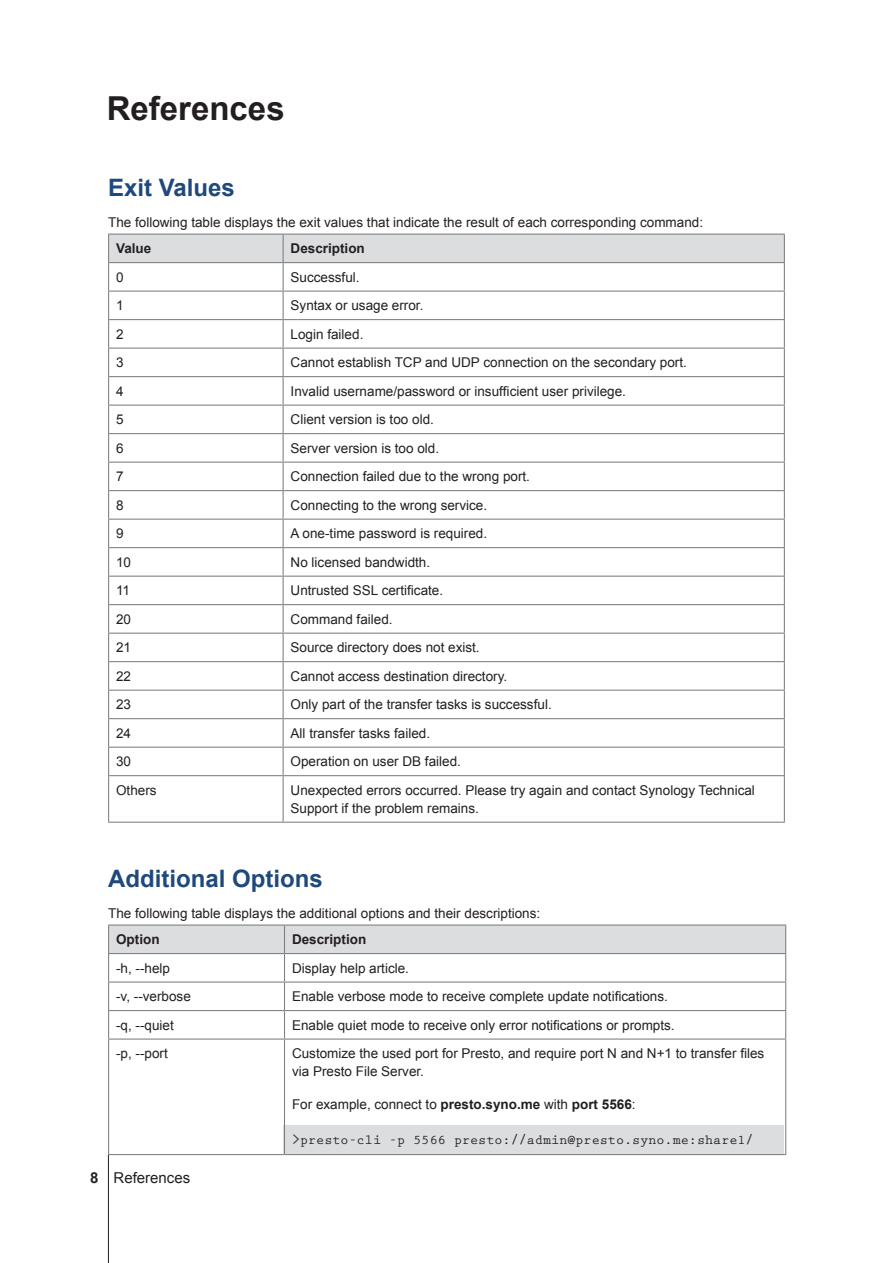
<style>
.page{position:relative;width:893px;height:1263px;background:#fff}
.page>*{position:absolute;margin:0;border:0;box-sizing:border-box;transform-origin:0 0}
.H1-ChapterTitle{font:700 33px "Arial";color:#231f20}
.H3-sidebar{font:700 24px "Arial";color:#1f497d}
.t1{font:15px "Arial";color:#231f20}
.Body-sidebar{font:13.5px/18px "Arial";color:#231f20}
.H4-sidebar{font:13.5px/18px "Arial";color:#231f20}
.Body-sidebar-2{font:700 13.5px "Prestige Elite Std";color:#231f20}
.Body-sidebar-3{font:700 13.5px "Arial";color:#231f20}
.s1{font-weight:700}
</style>
<div class="page">
<hr style="left:108px;top:1155px;width:1px;height:108px;background:#231f20">
<div style="left:284px;top:1125px;width:500px;height:29px;background:#dcdddf"></div>
<svg style="left:108px;top:234px;width:677px;height:541px"></svg>
<hr style="left:108px;top:775px;width:175px;height:1px;background:#7c7e81">
<hr style="left:108px;top:776px;width:1px;height:46px;background:#7c7e81">
<hr style="left:283px;top:775px;width:502px;height:1px;background:#7c7e81">
<hr style="left:283px;top:776px;width:1px;height:46px;background:#7c7e81">
<hr style="left:784px;top:776px;width:1px;height:46px;background:#7c7e81">
<hr style="left:108px;top:822px;width:175px;height:1px;background:#7c7e81">
<hr style="left:283px;top:822px;width:502px;height:1px;background:#7c7e81">
<hr style="left:108px;top:924px;width:176px;height:1px;background:#7c7e81">
<hr style="left:284px;top:924px;width:502px;height:1px;background:#7c7e81">
<svg style="left:108px;top:925px;width:678px;height:113px"></svg>
<hr style="left:108px;top:1038px;width:176px;height:1px;background:#7c7e81">
<hr style="left:108px;top:1039px;width:1px;height:115px;background:#7c7e81">
<hr style="left:284px;top:1038px;width:502px;height:1px;background:#7c7e81">
<hr style="left:284px;top:1039px;width:1px;height:115px;background:#7c7e81">
<hr style="left:785px;top:1039px;width:1px;height:115px;background:#7c7e81">
<hr style="left:108px;top:1154px;width:176px;height:1px;background:#7c7e81">
<hr style="left:284px;top:1154px;width:502px;height:1px;background:#7c7e81">
<p class="H1-ChapterTitle" style="left:107px;top:87px;width:179px">References</p>
<p class="H3-sidebar" style="left:108px;top:171px;width:128px">Exit Values</p>
<p class="Body-sidebar" style="left:108px;top:214px;width:597px">The following table displays the exit values that indicate the result of each corresponding command:</p>
<p class="Body-sidebar-3" style="left:116px;top:239px;width:37px">Value</p>
<p class="Body-sidebar-3" style="left:291px;top:239px;width:76px">Description</p>
<p class="Body-sidebar" style="left:116px;top:268px;width:9px">0</p>
<p class="H4-sidebar" style="left:291px;top:268px;width:71px">Successful.</p>
<p class="Body-sidebar" style="left:116px;top:297px;width:9px">1</p>
<p class="H4-sidebar" style="left:291px;top:297px;width:134px">Syntax or usage error.</p>
<p class="Body-sidebar" style="left:116px;top:325px;width:9px">2</p>
<p class="H4-sidebar" style="left:291px;top:325px;width:74px">Login failed.</p>
<p class="Body-sidebar" style="left:116px;top:354px;width:9px">3</p>
<p class="Body-sidebar" style="left:291px;top:354px;width:398px">Cannot establish TCP and UDP connection on the secondary port.</p>
<p class="Body-sidebar" style="left:116px;top:382px;width:9px">4</p>
<p class="Body-sidebar" style="left:291px;top:382px;width:337px">Invalid username/password or insufficient user privilege.</p>
<p class="Body-sidebar" style="left:116px;top:411px;width:9px">5</p>
<p class="Body-sidebar" style="left:291px;top:411px;width:145px">Client version is too old.</p>
<p class="Body-sidebar" style="left:116px;top:439px;width:9px">6</p>
<p class="Body-sidebar" style="left:291px;top:439px;width:150px">Server version is too old.</p>
<p class="Body-sidebar" style="left:116px;top:468px;width:9px">7</p>
<p class="Body-sidebar" style="left:291px;top:468px;width:241px">Connection failed due to the wrong port.</p>
<p class="Body-sidebar" style="left:116px;top:496px;width:9px">8</p>
<p class="Body-sidebar" style="left:291px;top:496px;width:198px">Connecting to the wrong service.</p>
<p class="Body-sidebar" style="left:116px;top:525px;width:9px">9</p>
<p class="Body-sidebar" style="left:291px;top:525px;width:198px">A one-time password is required.</p>
<p class="Body-sidebar" style="left:116px;top:553px;width:17px">10</p>
<p class="Body-sidebar" style="left:291px;top:553px;width:141px">No licensed bandwidth.</p>
<p class="Body-sidebar" style="left:116px;top:582px;width:16px">11</p>
<p class="Body-sidebar" style="left:291px;top:582px;width:154px">Untrusted SSL certificate.</p>
<p class="Body-sidebar" style="left:116px;top:610px;width:17px">20</p>
<p class="Body-sidebar" style="left:291px;top:610px;width:104px">Command failed.</p>
<p class="Body-sidebar" style="left:116px;top:639px;width:17px">21</p>
<p class="Body-sidebar" style="left:291px;top:639px;width:191px">Source directory does not exist.</p>
<p class="Body-sidebar" style="left:116px;top:667px;width:17px">22</p>
<p class="Body-sidebar" style="left:291px;top:667px;width:218px">Cannot access destination directory.</p>
<p class="Body-sidebar" style="left:116px;top:696px;width:17px">23</p>
<p class="Body-sidebar" style="left:291px;top:696px;width:263px">Only part of the transfer tasks is successful.</p>
<p class="Body-sidebar" style="left:116px;top:724px;width:17px">24</p>
<p class="Body-sidebar" style="left:291px;top:724px;width:141px">All transfer tasks failed.</p>
<p class="Body-sidebar" style="left:116px;top:753px;width:17px">30</p>
<p class="H4-sidebar" style="left:291px;top:753px;width:172px">Operation on user DB failed.</p>
<p class="Body-sidebar" style="left:116px;top:781px;width:42px">Others</p>
<p class="H4-sidebar" style="left:291px;top:781px;width:466px">Unexpected errors occurred. Please try again and contact Synology Technical<br>Support if the problem remains.</p>
<p class="H3-sidebar" style="left:108px;top:862px;width:216px">Additional Options</p>
<p class="Body-sidebar" style="left:108px;top:905px;width:434px">The following table displays the additional options and their descriptions:</p>
<p class="Body-sidebar-3" style="left:116px;top:930px;width:45px">Option</p>
<p class="Body-sidebar-3" style="left:292px;top:930px;width:76px">Description</p>
<p class="H4-sidebar" style="left:116px;top:959px;width:56px">-h, --help</p>
<p class="H4-sidebar" style="left:292px;top:959px;width:119px">Display help article.</p>
<p class="H4-sidebar" style="left:116px;top:987px;width:76px">-v, --verbose</p>
<p class="H4-sidebar" style="left:292px;top:987px;width:377px">Enable verbose mode to receive complete update notifications.</p>
<p class="H4-sidebar" style="left:116px;top:1016px;width:59px">-q, --quiet</p>
<p class="H4-sidebar" style="left:292px;top:1016px;width:384px">Enable quiet mode to receive only error notifications or prompts.</p>
<p class="H4-sidebar" style="left:116px;top:1044px;width:53px">-p, --port</p>
<p class="Body-sidebar" style="left:292px;top:1044px;width:474px">Customize the used port for Presto, and require port N and N+1 to transfer files via Presto File Server.</p>
<p class="Body-sidebar" style="left:292px;top:1095px;width:345px">For example, connect to <span class="s1">presto.syno.me</span> with <span class="s1">port 5566</span>:</p>
<p class="Body-sidebar-2" style="left:292px;top:1133px;width:463px">&gt;presto-cli -p 5566 presto://admin@presto.syno.me:share1/</p>
<p class="t1" style="left:90px;top:1168px;width:102px"><span class="s1">8</span> References</p>
</div>
